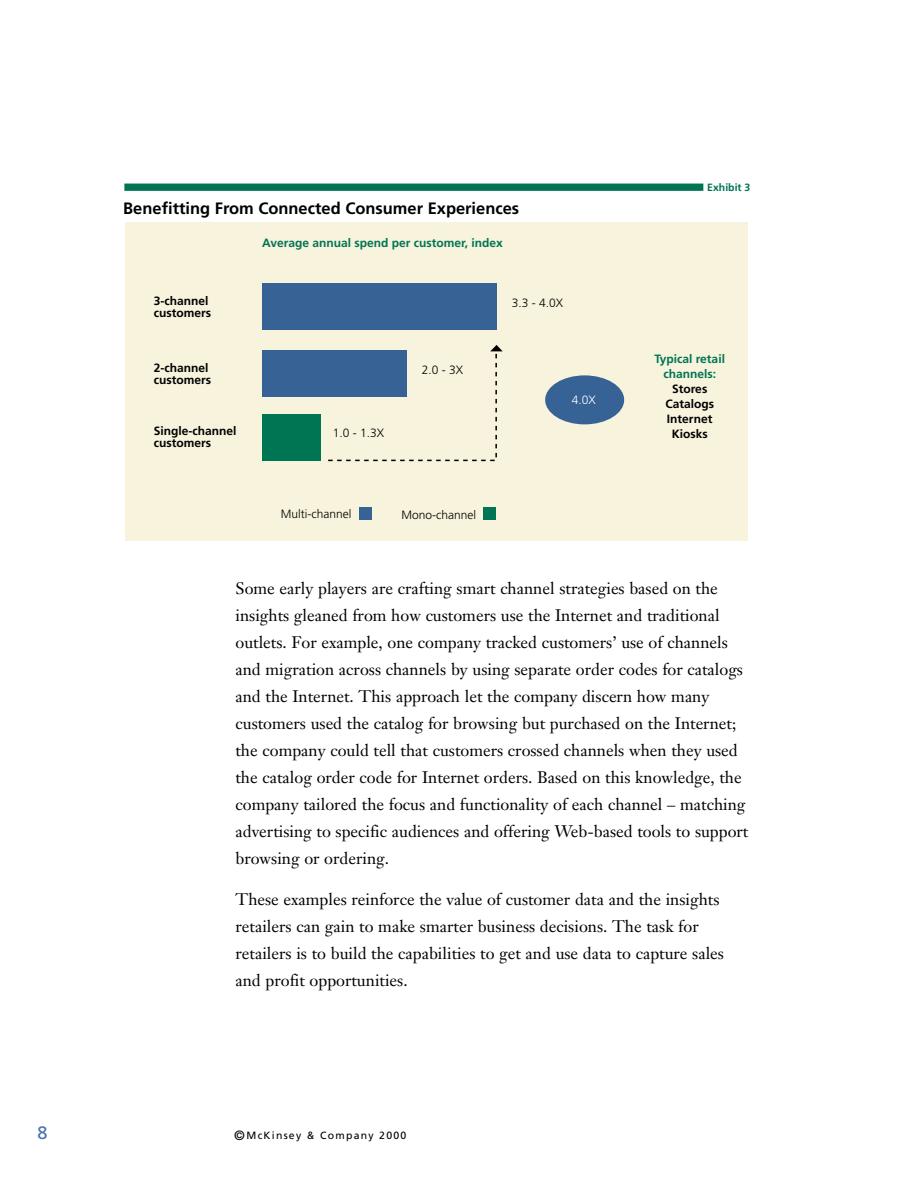
<style>
.page{position:relative;width:918px;height:1188px;background:#fff}
.page>*{position:absolute;margin:0;border:0;box-sizing:border-box;transform-origin:0 0}
.t1{font:18px "Frutiger";color:#4a73b0}
.t2{font:16.5px/27px "Janson Text";color:#000}
.t3{font:700 16.5px "Frutiger";color:#000}
.t4{font:700 12px/12px "Frutiger";color:#000}
.t5{font:700 12px/15px "Frutiger";color:#007453;text-align:center}
.t6{font:300 12px "Frutiger";color:#000}
.t7{font:300 12px "Frutiger";color:#fff}
.t8{font:10.5px "Frutiger";letter-spacing:.115em;color:#000}
.t9{font:700 10.5px "Frutiger";color:#007453}
.s1{font-size:13.5px}
</style>
<div class="page">
<div style="left:125px;top:223px;width:623px;height:318px;background:#f7f3dc"></div>
<div style="left:124px;top:184px;width:579px;height:7px;background:#007453"></div>
<svg style="left:327px;top:345px;width:176px;height:117px"></svg>
<div style="left:359px;top:507px;width:12px;height:12px;background:#376296"></div>
<svg style="left:484px;top:507px;width:12px;height:12px"></svg>
<div style="left:262px;top:283px;width:234px;height:46px;background:#376296"></div>
<div style="left:262px;top:350px;width:144px;height:46px;background:#376296"></div>
<div style="left:262px;top:414px;width:58px;height:46px;background:#007553"></div>
<div style="left:545px;top:375px;width:79px;height:49px;background:#376296;border-radius:50%"></div>
<p class="t3" style="left:123px;top:202px;width:397px">Benefitting From Connected Consumer Experiences</p>
<p class="t5" style="left:262px;top:236px;width:242px">Average annual spend per customer, index</p>
<p class="t4" style="left:154px;top:296px;width:59px">3-channel customers</p>
<p class="t6" style="left:512px;top:298px;width:53px">3.3 - 4.0X</p>
<p class="t9" style="left:707px;top:183px;width:45px">Exhibit 3</p>
<p class="t4" style="left:154px;top:363px;width:59px">2-channel customers</p>
<p class="t6" style="left:422px;top:365px;width:43px">2.0 - 3X</p>
<p class="t5" style="left:655px;top:352px;width:72px">Typical retail channels:</p>
<p class="t4" style="left:665px;top:382px;width:50px;line-height:15px;text-align:center">Stores<br>Catalogs<br>Internet<br>Kiosks</p>
<p class="t7" style="left:572px;top:395px;width:26px">4.0X</p>
<p class="t4" style="left:154px;top:426px;width:84px">Single-channel customers</p>
<p class="t6" style="left:333px;top:428px;width:53px">1.0 - 1.3X</p>
<p class="t6" style="left:281px;top:509px;width:72px">Multi-channel</p>
<p class="t6" style="left:402px;top:510px;width:76px">Mono-channel</p>
<p class="t2" style="left:236px;top:576px;width:514px">Some early players are crafting smart channel strategies based on the insights gleaned from how customers use the Internet and traditional outlets. For example, one company tracked customers’ use of channels and migration across channels by using separate order codes for catalogs and the Internet. This approach let the company discern how many customers used the catalog for browsing but purchased on the Internet; the company could tell that customers crossed channels when they used the catalog order code for Internet orders. Based on this knowledge, the company tailored the focus and functionality of each channel – matching advertising to specific audiences and offering Web-based tools to support browsing or ordering.</p>
<p class="t2" style="left:236px;top:887px;width:490px">These examples reinforce the value of customer data and the insights retailers can gain to make smarter business decisions. The task for retailers is to build the capabilities to get and use data to capture sales and profit opportunities.</p>
<p class="t1" style="left:38px;top:1125px;width:12px">8</p>
<p class="t8" style="left:234px;top:1131px;width:174px"><span class="s1">©</span>McKinsey &amp; Company 2000</p>
</div>
